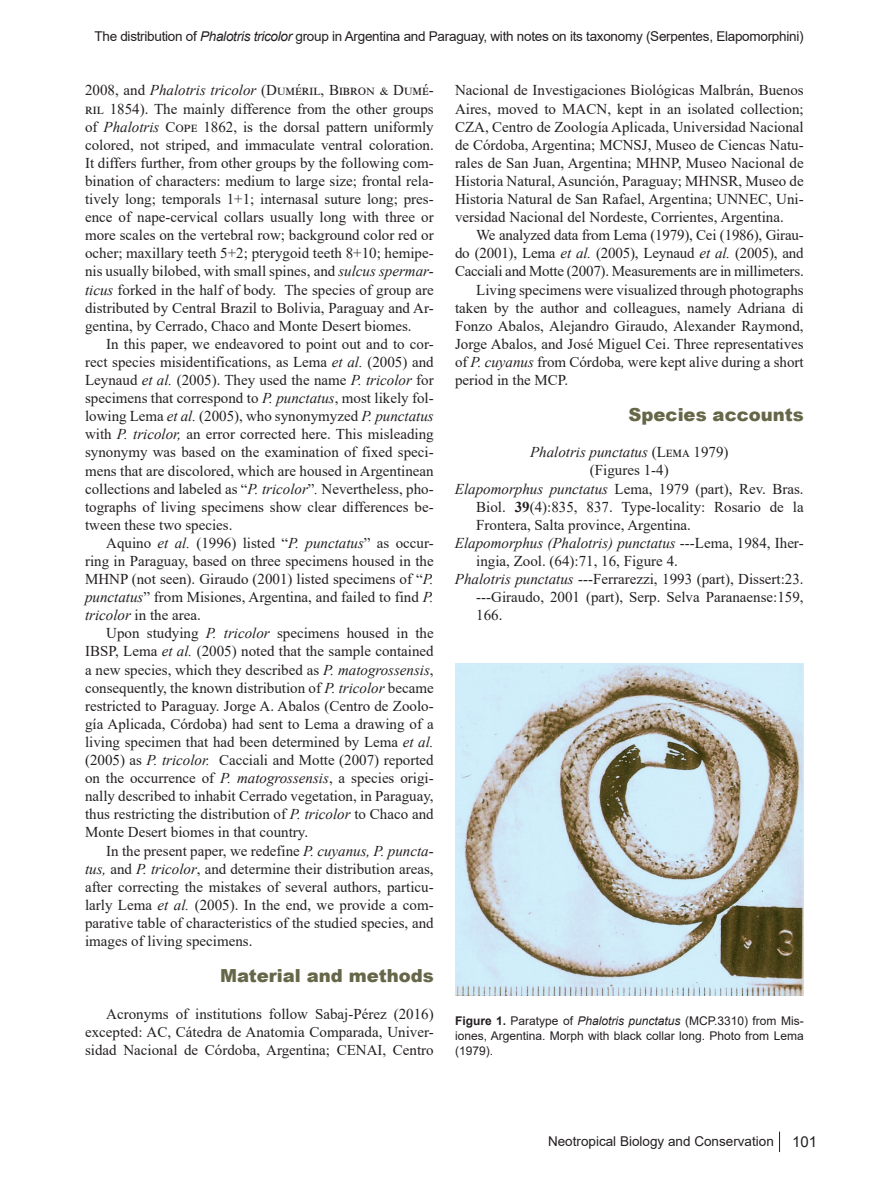
<style>
.page{position:relative;width:893px;height:1191px;background:#fff}
.page>*{position:absolute;margin:0;border:0;box-sizing:border-box;transform-origin:0 0}
.t1{font:900 18px "Arial";color:#666649}
.t2{font:15px/18.1px "Times New Roman";color:#231f20;text-align:justify}
.t3{font:italic 15px "Times New Roman";color:#231f20}
.t4{font:13.5px "Arial";letter-spacing:-.02em;color:#231f20}
.t5{font:13.5px "Arial";color:#231f20}
.t6{font:12px/15px "Arial";color:#231f20;text-align:justify}
.s1{font-style:italic}
.s2{font-style:normal}
.s3{font-weight:700}
.s4{font-size:15px}
</style>
<div class="page">
<svg style="left:779px;top:1131px;width:1px;height:21px"></svg>
<img style="left:455px;top:663px;width:349px;height:332px">
<p class="t4" style="left:94px;top:27px;width:711px">The distribution of <span class="s1">Phalotris tricolor</span> group in Argentina and Paraguay, with notes on its taxonomy (Serpentes, Elapomorphini)</p>
<p class="t2" style="left:85px;top:81px;width:350px">2008, and <span class="s1">Phalotris tricolor</span> (Duméril, Bibron &amp; Dumé&shy;ril 1854). The mainly difference from the other groups of <span class="s1">Phalotris</span> Cope 1862, is the dorsal pattern uniformly colored, not striped, and immaculate ventral coloration.<br>It differs further, from other groups by the following com&shy;bination of characters: medium to large size; frontal rela&shy;tively long; temporals 1+1; internasal suture long; pres&shy;ence of nape-cervical collars usually long with three or more scales on the vertebral row; background color red or ocher; maxillary teeth 5+2; pterygoid teeth 8+10; hemipe&shy;nis usually bilobed, with small spines, and <span class="s1">sulcus spermar&shy;ticus</span> forked in the half of body. The species of group are distributed by Central Brazil to Bolivia, Paraguay and Ar&shy;gentina, by Cerrado, Chaco and Monte Desert biomes.</p>
<p class="t2" style="left:85px;top:334px;width:350px;text-indent:21px">In this paper, we endeavored to point out and to cor&shy;rect species misidentifications, as Lema <span class="s1">et al.</span> (2005) and Leynaud <span class="s1">et al.</span> (2005). They used the name <span class="s1">P. tricolor</span> for specimens that correspond to <span class="s1">P. punctatus</span>, most likely fol&shy;lowing Lema <span class="s1">et al.</span> (2005), who synonymyzed <span class="s1">P. punctatus </span>with <span class="s1">P. tricolor,</span> an error corrected here. This misleading synonymy was based on the examination of fixed speci&shy;mens that are discolored, which are housed in Argentinean collections and labeled as “<span class="s1">P. tricolor</span>”<span class="s1">.</span> Nevertheless, pho&shy;tographs of living specimens show clear differences be&shy;tween these two species.</p>
<p class="t2" style="left:85px;top:533px;width:350px;text-indent:21px">Aquino <span class="s1">et al.</span> (1996) listed “<span class="s1">P. punctatus</span>” as occur&shy;ring in Paraguay, based on three specimens housed in the MHNP (not seen). Giraudo (2001) listed specimens of “<span class="s1">P. punctatus</span>” from Misiones, Argentina, and failed to find <span class="s1">P. tricolor</span> in the area.</p>
<p class="t2" style="left:85px;top:624px;width:350px;text-indent:21px">Upon studying <span class="s1">P. tricolor</span> specimens housed in the IBSP, Lema <span class="s1">et al.</span> (2005) noted that the sample contained a new species, which they described as <span class="s1">P. matogrossensis</span>, consequently, the known distribution of <span class="s1">P. tricolor</span> became restricted to Paraguay. Jorge A. Abalos (Centro de Zoolo&shy;gía Aplicada, Córdoba) had sent to Lema a drawing of a living specimen that had been determined by Lema <span class="s1">et al. </span>(2005) as <span class="s1">P. tricolor.</span> Cacciali and Motte (2007) reported on the occurrence of <span class="s1">P. matogrossensis</span>, a species origi&shy;nally described to inhabit Cerrado vegetation, in Paraguay, thus restricting the distribution of <span class="s1">P. tricolor</span> to Chaco and Monte Desert biomes in that country.</p>
<p class="t2" style="left:85px;top:841px;width:350px;text-indent:21px">In the present paper, we redefine <span class="s1">P. cuyanus, P. puncta&shy;tus,</span> and <span class="s1">P. tricolor</span>, and determine their distribution areas, after correcting the mistakes of several authors, particu&shy;larly Lema <span class="s1">et al.</span> (2005). In the end, we provide a com&shy;parative table of characteristics of the studied species, and images of living specimens.</p>
<p class="t1" style="left:220px;top:963px;width:215px">Material and methods</p>
<p class="t2" style="left:85px;top:1004px;width:350px;text-indent:21px">Acronyms of institutions follow Sabaj-Pérez (2016) excepted: AC, Cátedra de Anatomia Comparada, Univer&shy;sidad Nacional de Córdoba, Argentina; CENAI, Centro</p>
<p class="t2" style="left:455px;top:81px;width:350px">Nacional de Investigaciones Biológicas Malbrán, Buenos Aires, moved to MACN, kept in an isolated collection; CZA, Centro de Zoología Aplicada, Universidad Nacional de Córdoba, Argentina; MCNSJ, Museo de Ciencas Natu&shy;rales de San Juan, Argentina; MHNP, Museo Nacional de Historia Natural, Asunción, Paraguay; MHNSR, Museo de Historia Natural de San Rafael, Argentina; UNNEC, Uni&shy;versidad Nacional del Nordeste, Corrientes, Argentina.</p>
<p class="t2" style="left:476px;top:226px;width:329px">We analyzed data from Lema (1979), Cei (1986), Girau-</p>
<p class="t2" style="left:455px;top:244px;width:350px">do (2001), Lema <span class="s1">et al.</span> (2005), Leynaud <span class="s1">et al.</span> (2005), and</p>
<p class="t2" style="left:455px;top:262px;width:350px">Cacciali and Motte (2007). Measurements are in millimeters.</p>
<p class="t2" style="left:476px;top:280px;width:329px">Living specimens were visualized through photographs</p>
<p class="t2" style="left:455px;top:298px;width:350px">taken by the author and colleagues, namely Adriana di</p>
<p class="t2" style="left:455px;top:316px;width:350px">Fonzo Abalos, Alejandro Giraudo, Alexander Raymond,</p>
<p class="t2" style="left:455px;top:334px;width:350px">Jorge Abalos, and José Miguel Cei. Three representatives</p>
<p class="t2" style="left:455px;top:352px;width:350px">of <span class="s1">P. cuyanus</span> from Córdoba<span class="s1">,</span> were kept alive during a short</p>
<p class="t2" style="left:455px;top:370px;width:115px">period in the MCP.</p>
<p class="t1" style="left:629px;top:402px;width:177px">Species accounts</p>
<p class="t3" style="left:530px;top:442px;width:200px">Phalotris punctatus <span class="s2">(Lema 1979)</span></p>
<p class="t2" style="left:590px;top:461px;width:80px">(Figures 1-4)</p>
<p class="t2" style="left:455px;top:479px;width:350px"><span class="s1">Elapomorphus punctatus</span> Lema, 1979 (part), Rev. Bras.</p>
<p class="t2" style="left:476px;top:497px;width:329px">Biol. <span class="s3">39</span>(4):835, 837. Type-locality: Rosario de la</p>
<p class="t2" style="left:476px;top:515px;width:216px">Frontera, Salta province, Argentina.</p>
<p class="t3" style="left:455px;top:532px;width:350px">Elapomorphus (Phalotris) punctatus <span class="s2">---Lema, 1984, Iher-</span></p>
<p class="t2" style="left:476px;top:551px;width:203px">ingia, Zool. (64):71, 16, Figure 4.</p>
<p class="t2" style="left:455px;top:569px;width:350px"><span class="s1">Phalotris punctatus ---</span>Ferrarezzi, 1993 (part), Dissert:23.</p>
<p class="t2" style="left:476px;top:587px;width:329px">---Giraudo, 2001 (part), Serp. Selva Paranaense:159,</p>
<p class="t2" style="left:476px;top:605px;width:28px">166.</p>
<p class="t6" style="left:455px;top:1013px;width:350px"><span class="s3">Figure 1.</span> Paratype of <span class="s1">Phalotris punctatus</span> (MCP.3310) from Mis&shy;iones, Argentina. Morph with black collar long. Photo from Lema (1979).</p>
<p class="t5" style="left:548px;top:1131px;width:271px">Neotropical Biology and Conservation <span class="s4">101</span></p>
</div>
